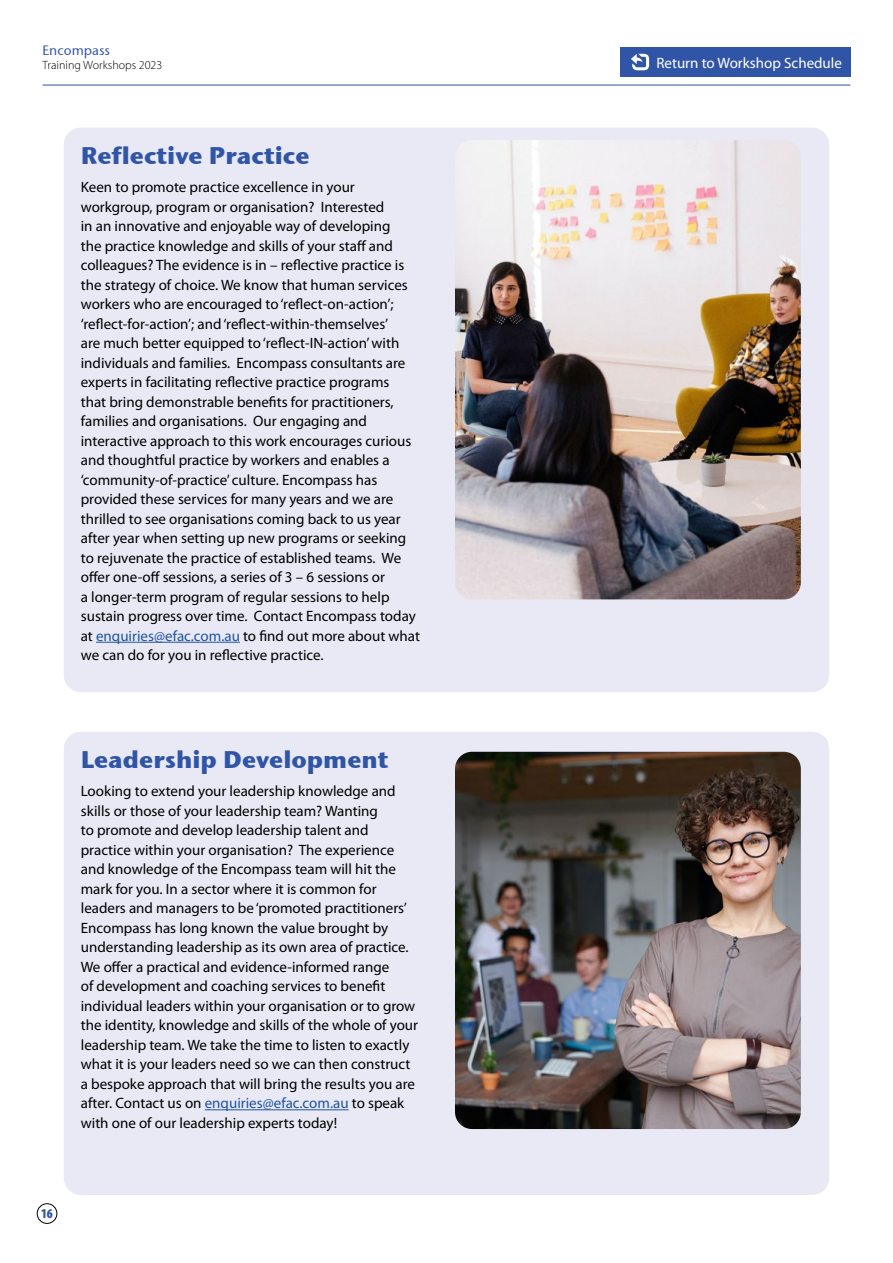
<style>
.page{position:relative;width:893px;height:1263px;background:#fff}
.page>*{position:absolute;margin:0;border:0;box-sizing:border-box;transform-origin:0 0}
.t1{font:24px "Stone Sans OSITCTT Bold";color:#3155a6}
.t2{font:15px/19.5px "Myriad Pro";color:#000}
.t3{font:15px "Myriad Pro";color:#fff}
.t4{font:13.5px "Stone Sans OSITCTT Medium";color:#3155a6}
.t5{font:900 condensed 13.5px "Myriad Pro";color:#3155a6}
.t6{font:300 12px "Myriad Pro";color:#000}
.s1{color:#20549d}
</style>
<div class="page">
<hr style="left:43px;top:85px;width:807px;height:1px;background:#3155a6">
<div style="left:37px;top:1203px;width:20px;height:21px;border:1px solid #000;border-radius:50%"></div>
<div style="left:64px;top:128px;width:765px;height:564px;background:#e8e9f5;border-radius:17px"></div>
<div style="left:64px;top:732px;width:765px;height:463px;background:#e8e9f5;border-radius:17px"></div>
<img style="left:455px;top:140px;width:346px;height:459px">
<img style="left:455px;top:752px;width:346px;height:377px">
<hr style="left:96px;top:642px;width:144px;height:1px;background:#20549d">
<hr style="left:205px;top:1109px;width:144px;height:1px;background:#20549d">
<div style="left:620px;top:47px;width:230px;height:30px;background:#3155a6"></div>
<svg style="left:631px;top:54px;width:18px;height:16px"></svg>
<p class="t4" style="left:43px;top:43px;width:69px">Encompass</p>
<p class="t6" style="left:43px;top:58px;width:121px">Training Workshops 2023</p>
<h1 class="t1" style="left:81px;top:140px;width:230px">Reflective Practice</h1>
<p class="t2" style="left:81px;top:178px;width:341px">Keen to promote practice excellence in your workgroup, program or organisation? Interested<br>in an innovative and enjoyable way of developing<br>the practice knowledge and skills of your staff and colleagues? The evidence is in – reflective practice is the strategy of choice. We know that human services workers who are encouraged to ‘reflect-on-action’; ‘reflect-for-action’; and ‘reflect-within-themselves’<br>are much better equipped to ‘reflect-IN-action’ with individuals and families. Encompass consultants are experts in facilitating reflective practice programs<br>that bring demonstrable benefits for practitioners, families and organisations. Our engaging and interactive approach to this work encourages curious and thoughtful practice by workers and enables a ‘community-of-practice’ culture. Encompass has provided these services for many years and we are thrilled to see organisations coming back to us year after year when setting up new programs or seeking to rejuvenate the practice of established teams. We offer one-off sessions, a series of 3 – 6 sessions or<br>a longer-term program of regular sessions to help sustain progress over time. Contact Encompass today at <span class="s1">enquiries@efac.com.au</span> to find out more about what we can do for you in reflective practice.</p>
<h1 class="t1" style="left:81px;top:744px;width:309px">Leadership Development</h1>
<p class="t2" style="left:81px;top:782px;width:339px">Looking to extend your leadership knowledge and skills or those of your leadership team? Wanting<br>to promote and develop leadership talent and practice within your organisation? The experience and knowledge of the Encompass team will hit the mark for you. In a sector where it is common for leaders and managers to be ‘promoted practitioners’ Encompass has long known the value brought by understanding leadership as its own area of practice.<br>We offer a practical and evidence-informed range<br>of development and coaching services to benefit individual leaders within your organisation or to grow the identity, knowledge and skills of the whole of your leadership team. We take the time to listen to exactly what it is your leaders need so we can then construct a bespoke approach that will bring the results you are after. Contact us on <span class="s1">enquiries@efac.com.au</span> to speak with one of our leadership experts today!</p>
<p class="t5" style="left:41px;top:1206px;width:13px">16</p>
<p class="t3" style="left:656px;top:54px;width:187px">Return to Workshop Schedule</p>
</div>
